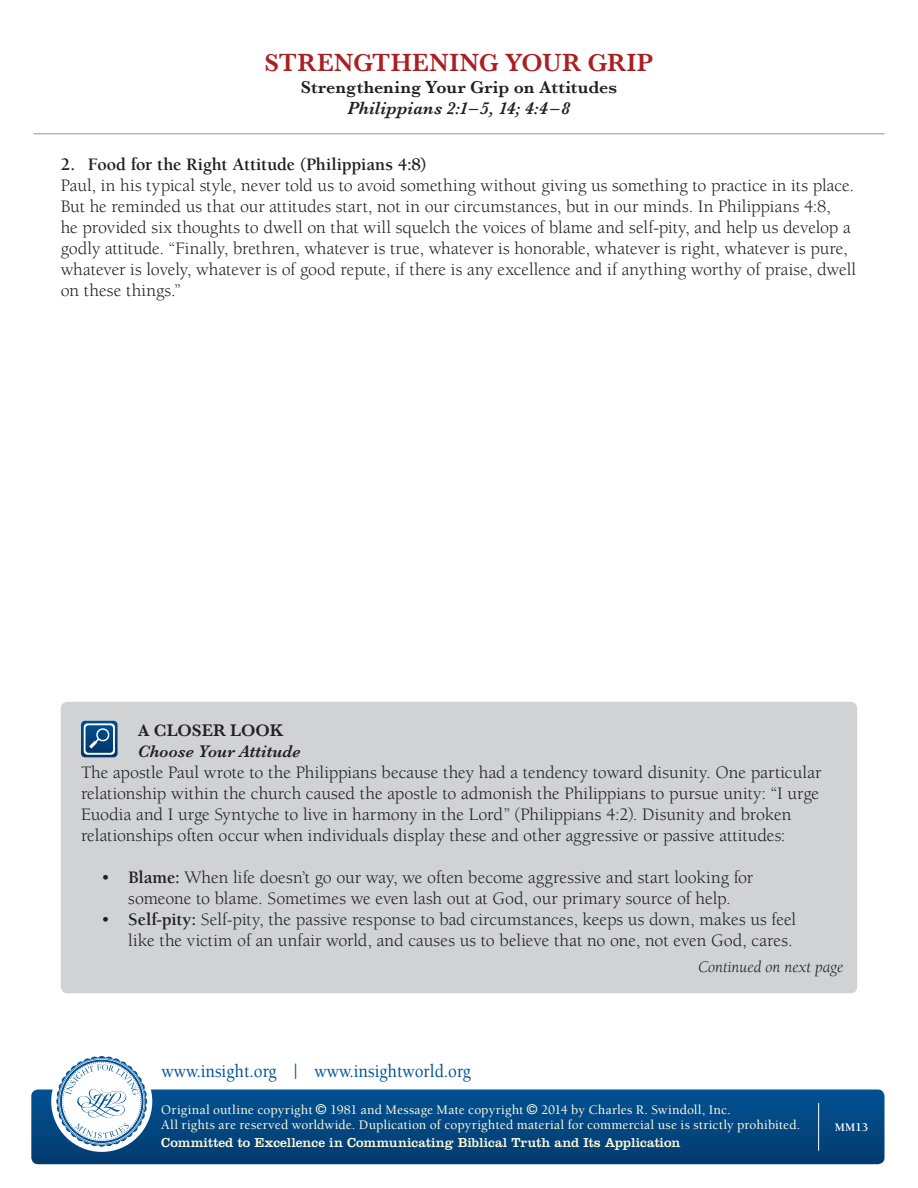
<style>
.page{position:relative;width:918px;height:1188px;background:#fff}
.page>*{position:absolute;margin:0;border:0;box-sizing:border-box;transform-origin:0 0}
.t1{font:600 25.5px "Baskerville";letter-spacing:.02em;color:#aa1f22}
.t2{font:500 18.9px "Berkeley";color:#005294;scale:.9 1}
.t3{font:18px/21px "Berkeley";color:#231f20}
.t4{font:700 18px "Berkeley";letter-spacing:-.005em;color:#231f20}
.t5{font:600 18px "Baskerville";letter-spacing:-.005em;color:#231f20}
.t6{font:italic 600 18px "Baskerville";letter-spacing:.01em;color:#231f20}
.t7{font:italic 600 17.25px "Baskerville";color:#231f20}
.t8{font:600 17.25px "Baskerville";color:#231f20}
.t9{font:italic 16.5px "Berkeley";color:#231f20}
.t10{font:500 13.5px/15px "Berkeley";letter-spacing:.01em;color:#fffcdc}
.t11{font:13.5px "Clarendon";letter-spacing:.005em;color:#fffcdc}
.t12{font:700 12px "Berkeley";color:#fff}
.s1{font-weight:700}
</style>
<div class="page">
<div style="left:31px;top:1090px;width:854px;height:74px;background:linear-gradient(to bottom,#015294,#043b6f);border-radius:7px"></div>
<div style="left:51px;top:1051px;width:101px;height:101px;background:#fff;border-radius:50%"></div>
<svg style="left:56px;top:1056px;width:91px;height:91px"></svg>
<hr style="left:33px;top:133px;width:852px;height:1px;background:#939598">
<hr style="left:818px;top:1103px;width:1px;height:48px;background:#fff">
<div style="left:61px;top:702px;width:796px;height:291px;background:#d1d2d4;border-radius:7px"></div>
<svg style="left:81px;top:721px;width:37px;height:36px"></svg>
<svg style="left:316px;top:1104px;width:10px;height:11px"></svg>
<svg style="left:527px;top:1104px;width:10px;height:11px"></svg>
<h1 class="t1" style="left:265px;top:48px;width:390px">STRENGTHENING YOUR GRIP</h1>
<p class="t5" style="left:301px;top:76px;width:318px">STRENGTHENING YOUR GRIP ON ATTITUDES</p>
<p class="t6" style="left:347px;top:98px;width:225px">Philippians 2:1– 5, 14; 4:4 –8</p>
<p class="t4" style="left:61px;top:155px;width:367px">2. Food for the Right Attitude (Philippians 4:8)</p>
<p class="t3" style="left:61px;top:175px;width:797px">Paul, in his typical style, never told us to avoid something without giving us something to practice in its place.<br>But he reminded us that our attitudes start, not in our circumstances, but in our minds. In Philippians 4:8,<br>he provided six thoughts to dwell on that will squelch the voices of blame and self-pity, and help us develop a godly attitude. “Finally, brethren, whatever is true, whatever is honorable, whatever is right, whatever is pure, whatever is lovely, whatever is of good repute, if there is any excellence and if anything worthy of praise, dwell on these things.”</p>
<p class="t8" style="left:138px;top:721px;width:67px">A CLOSER</p>
<p class="t8" style="left:230px;top:721px;width:55px">LOOK</p>
<p class="t7" style="left:138px;top:742px;width:164px">Choose Your Attitude</p>
<p class="t3" style="left:81px;top:763px;width:742px">The apostle Paul wrote to the Philippians because they had a tendency toward disunity. One particular relationship within the church caused the apostle to admonish the Philippians to pursue unity: “I urge Euodia and I urge Syntyche to live in harmony in the Lord” (Philippians 4:2). Disunity and broken relationships often occur when individuals display these and other aggressive or passive attitudes:</p>
<p class="t3" style="left:101px;top:868px;width:653px;text-align:center">• <span class="s1">Blame:</span> When life doesn’t go our way, we often become aggressive and start looking for someone to blame. Sometimes we even lash out at God, our primary source of help.</p>
<p class="t3" style="left:101px;top:910px;width:697px;text-align:right">• <span class="s1">Self-pity:</span> Self-pity, the passive response to bad circumstances, keeps us down, makes us feel like the victim of an unfair world, and causes us to believe that no one, not even God, cares.</p>
<p class="t9" style="left:698px;top:958px;width:147px">Continued on next page</p>
<p class="t2" style="left:162px;top:1061px;width:345px">www.insight.org | www.insightworld.org</p>
<p class="t10" style="left:161px;top:1103px;width:641px;text-indent:380px">2014 by Charles R. Swindoll, Inc.<br>All rights are reserved worldwide. Duplication of copyrighted material for commercial use is strictly prohibited.</p>
<p class="t11" style="left:161px;top:1135px;width:521px">Committed to Excellence in Communicating Biblical Truth and Its Application</p>
<p class="t10" style="left:161px;top:1103px;width:153px">Original outline copyright</p>
<p class="t10" style="left:330px;top:1103px;width:195px">1981 and Message Mate copyright</p>
<p class="t12" style="left:835px;top:1121px;width:35px">MM13</p>
</div>
